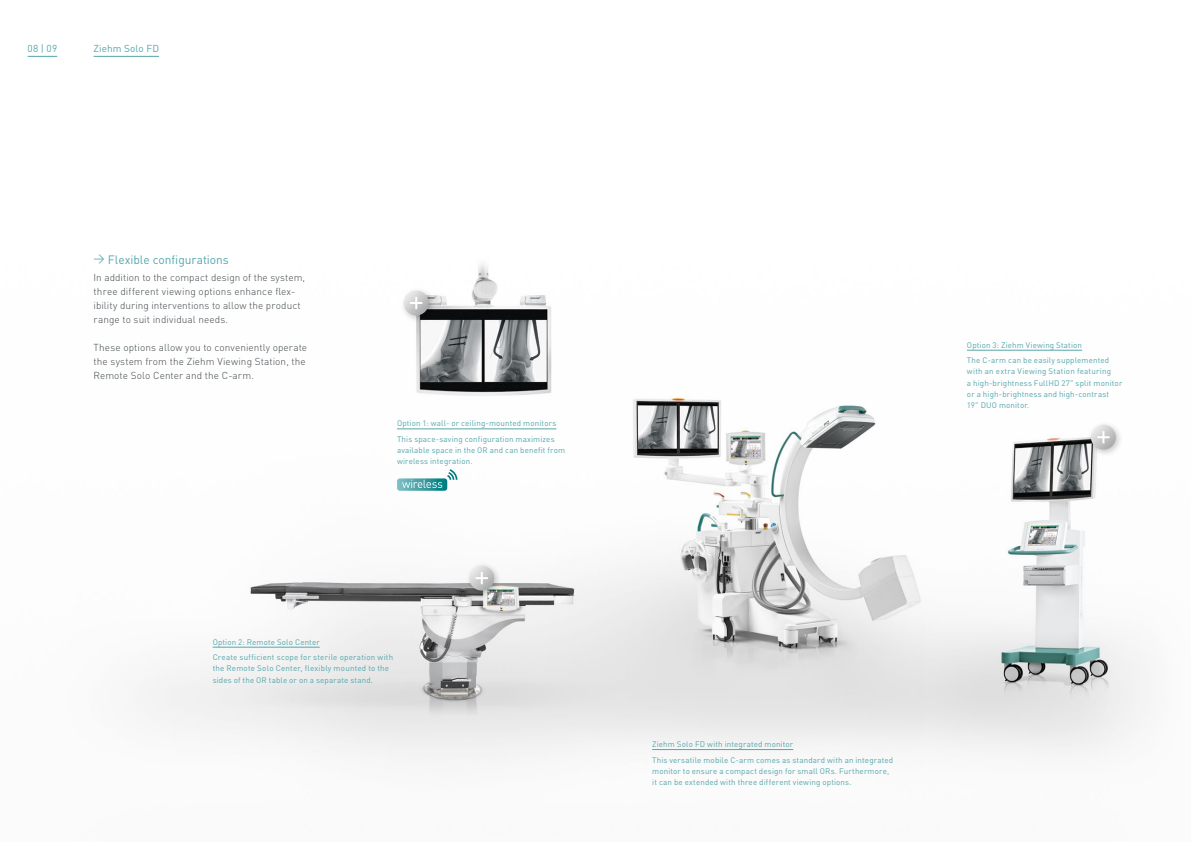
<style>
.page{position:relative;width:1191px;height:842px;background:#fff}
.page>*{position:absolute;margin:0;border:0;box-sizing:border-box;transform-origin:0 0}
.t1{font:12px "DIN";letter-spacing:-.005em;color:#54a6ab}
.t2{font:300 10px/14px "DIN";letter-spacing:.01em;color:#3f4548}
.t3{font:10px "DIN";letter-spacing:.01em;color:#54a6ab}
.t4{font:8px/11.2px "DIN";letter-spacing:.015em;color:#54a6ab}
.s1{font-size:11px}
</style>
<div class="page">
<img style="left:136px;top:263px;width:1014px;height:498px">
<hr style="left:397px;top:429px;width:159px;height:1px;background:#54a6ab">
<div style="left:465px;top:562px;width:37px;height:36px;background:#000;opacity:.22"></div>
<svg style="left:469px;top:566px;width:25px;height:25px"></svg>
<svg style="left:475px;top:572px;width:13px;height:12px"></svg>
<div style="left:400px;top:287px;width:36px;height:36px;background:#000;opacity:.22"></div>
<svg style="left:404px;top:291px;width:25px;height:24px"></svg>
<svg style="left:410px;top:297px;width:12px;height:12px"></svg>
<div style="left:1087px;top:421px;width:36px;height:37px;background:#000;opacity:.22"></div>
<svg style="left:1091px;top:425px;width:24px;height:25px"></svg>
<svg style="left:1097px;top:431px;width:12px;height:12px"></svg>
<svg style="left:397px;top:469px;width:60px;height:22px"></svg>
<hr style="left:94px;top:56px;width:65px;height:1px;background:#54a6ab">
<svg style="left:28px;top:56px;width:29px;height:1px"></svg>
<hr style="left:967px;top:350px;width:115px;height:1px;background:#54a6ab">
<hr style="left:213px;top:647px;width:107px;height:1px;background:#54a6ab">
<hr style="left:652px;top:749px;width:141px;height:1px;background:#54a6ab">
<p class="t3" style="left:28px;top:43px;width:31px">08 | 09</p>
<p class="t3" style="left:94px;top:43px;width:67px">Ziehm Solo FD</p>
<h1 class="t1" style="left:94px;top:252px;width:137px"><span class="s1">&gt;</span> Flexible configurations</h1>
<p class="t2" style="left:94px;top:270px;width:213px">In addition to the compact design of the system, three different viewing options enhance flex&shy;ibility during interventions to allow the product range to suit individual needs.</p>
<p class="t2" style="left:94px;top:340px;width:215px">These options allow you to conveniently operate the system from the Ziehm Viewing Station, the<br>Remote Solo Center and the C-arm.</p>
<p class="t4" style="left:967px;top:337px;width:144px;line-height:15.5px">Option 3: Ziehm Viewing Station<br>The C-arm can be easily supplemented</p>
<p class="t4" style="left:967px;top:366px;width:157px">with an extra Viewing Station featuring<br>a high-brightness FullHD 27" split monitor or a high-brightness and high-contrast 19" DUO monitor.</p>
<p class="t4" style="left:397px;top:416px;width:161px;line-height:15.5px">Option 1: wall- or ceiling-mounted monitors<br>This space-saving configuration maximizes</p>
<p class="t4" style="left:397px;top:444px;width:170px">available space in the OR and can benefit from wireless integration.</p>
<p class="t4" style="left:213px;top:634px;width:182px;line-height:15.5px">Option 2: Remote Solo Center<br>Create sufficient scope for sterile operation with</p>
<p class="t4" style="left:213px;top:663px;width:178px">the Remote Solo Center, flexibly mounted to the sides of the OR table or on a separate stand.</p>
<p class="t4" style="left:652px;top:736px;width:242px;line-height:15.5px">Ziehm Solo FD with integrated monitor<br>This versatile mobile C-arm comes as standard with an integrated</p>
<p class="t4" style="left:652px;top:765px;width:238px">monitor to ensure a compact design for small ORs. Furthermore, it can be extended with three different viewing options.</p>
</div>
